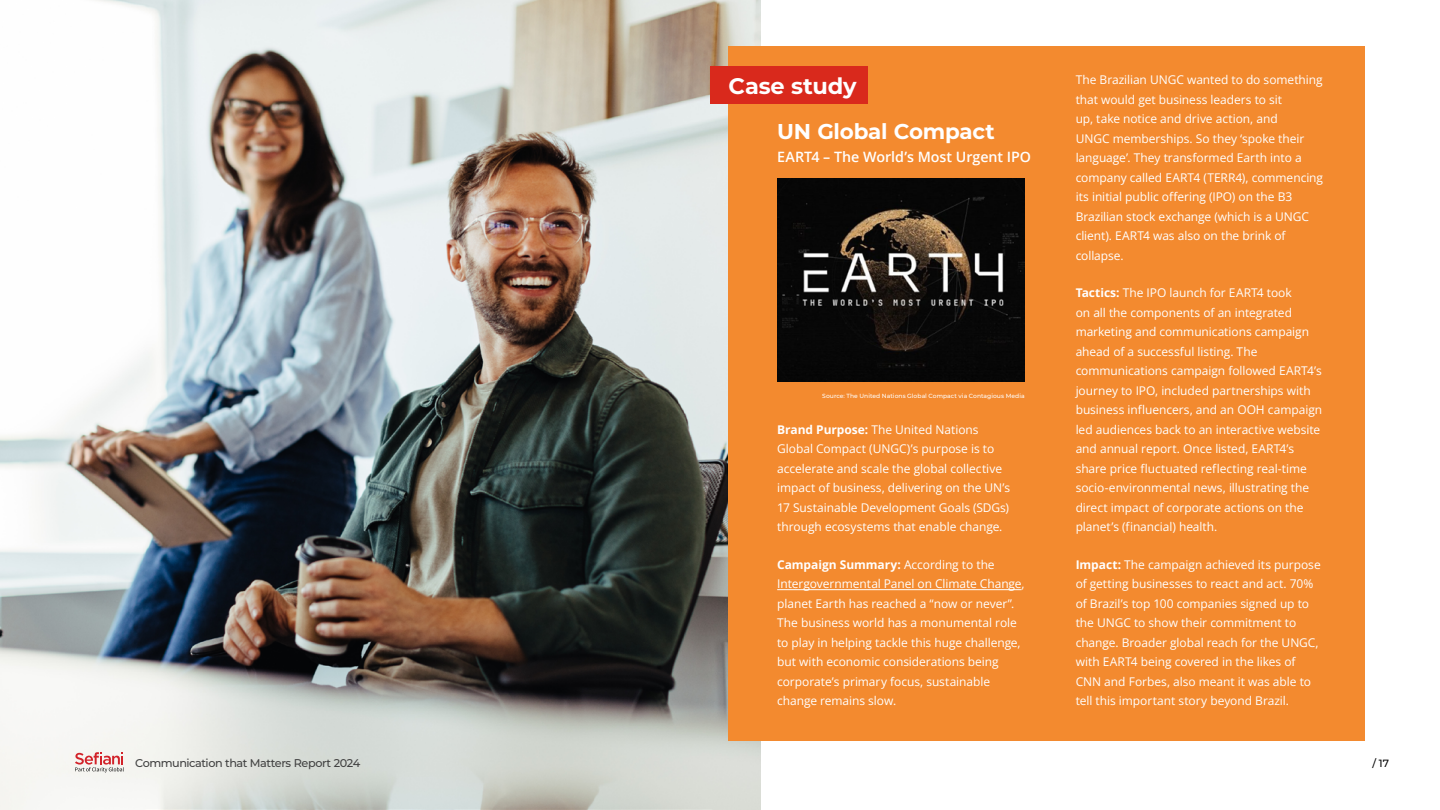
<style>
.page{position:relative;width:1440px;height:810px;background:#fff}
.page>*{position:absolute;margin:0;border:0;box-sizing:border-box;transform-origin:0 0}
.t1{font:700 22.5px "Montserrat";letter-spacing:-.005em;color:#fff}
.t2{font:700 21.45px "Montserrat";letter-spacing:-.01em;color:#fff}
.t3{font:600 14.25px "Open Sans";letter-spacing:-.005em;color:#fff}
.t4{font:12px/19.5px "Open Sans";letter-spacing:-.005em;color:#fff}
.t5{font:500 11.25px "Montserrat";letter-spacing:-.04em;color:#414141}
.t6{font:500 10.5px "Montserrat";color:#000}
.t7{font:500 6px "Montserrat";letter-spacing:.005em;color:#fff}
.s1{font-weight:700}
</style>
<div class="page">
<img style="left:0;top:0;width:760px;height:810px">
<div style="left:729px;top:46px;width:636px;height:695px;background:#f38a2f"></div>
<div style="left:711px;top:66px;width:157px;height:38px;background:#d9291c"></div>
<hr style="left:777px;top:589px;width:245px;height:1px;background:#fff">
<img style="left:777px;top:178px;width:248px;height:203px">
<svg style="left:75px;top:752px;width:49px;height:20px"></svg>
<h1 class="t1" style="left:729px;top:69px;width:130px">Case study</h1>
<h2 class="t2" style="left:777px;top:116px;width:219px">UN Global Compact</h2>
<p class="t3" style="left:777px;top:148px;width:255px">EART4 – The World’s Most Urgent IPO</p>
<p class="t7" style="left:822px;top:391px;width:204px">Source: The United Nations Global Compact via Contagious Media</p>
<p class="t4" style="left:777px;top:419px;width:235px"><span class="s1">Brand Purpose:</span> The United Nations Global Compact (UNGC)’s purpose is to accelerate and scale the global collective impact of business, delivering on the UN’s 17 Sustainable Development Goals (SDGs) through ecosystems that enable change.</p>
<p class="t4" style="left:777px;top:554px;width:249px"><span class="s1">Campaign Summary:</span> According to the Intergovernmental Panel on Climate Change, planet Earth has reached a “now or never”.<br>The business world has a monumental role to play in helping tackle this huge challenge, but with economic considerations being corporate’s primary focus, sustainable change remains slow.</p>
<p class="t4" style="left:1076px;top:70px;width:249px">The Brazilian UNGC wanted to do something that would get business leaders to sit<br>up, take notice and drive action, and<br>UNGC memberships. So they ‘spoke their language’. They transformed Earth into a company called EART4 (TERR4), commencing its initial public offering (IPO) on the B3<br>Brazilian stock exchange (which is a UNGC client). EART4 was also on the brink of collapse.</p>
<p class="t4" style="left:1076px;top:283px;width:248px"><span class="s1">Tactics:</span> The IPO launch for EART4 took<br>on all the components of an integrated marketing and communications campaign ahead of a successful listing. The communications campaign followed EART4’s journey to IPO, included partnerships with business influencers, and an OOH campaign led audiences back to an interactive website and annual report. Once listed, EART4’s share price fluctuated reflecting real-time socio-environmental news, illustrating the direct impact of corporate actions on the planet’s (financial) health.</p>
<p class="t4" style="left:1076px;top:554px;width:247px"><span class="s1">Impact:</span> The campaign achieved its purpose of getting businesses to react and act. 70% of Brazil’s top 100 companies signed up to the UNGC to show their commitment to change. Broader global reach for the UNGC, with EART4 being covered in the likes of CNN and Forbes, also meant it was able to tell this important story beyond Brazil.</p>
<p class="t5" style="left:135px;top:756px;width:227px">Communication that Matters Report 2024</p>
<p class="t6" style="left:1372px;top:756px;width:18px">/ 17</p>
</div>
